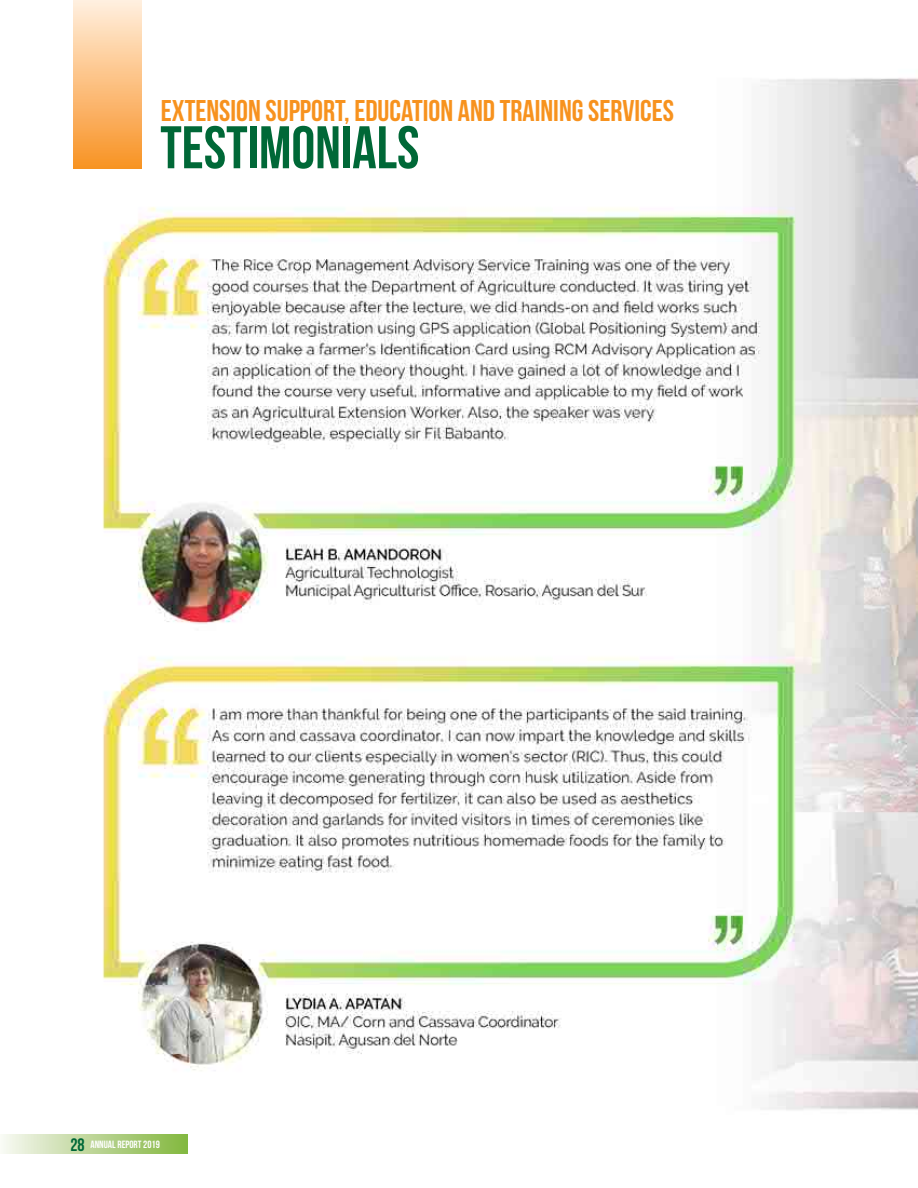
<style>
.page{position:relative;width:918px;height:1188px;background:#fff}
.page>*{position:absolute;margin:0;border:0;box-sizing:border-box;transform-origin:0 0}
.t1{font:60px "Bebas Neue";color:#006837}
.t2{font:30px "Bebas Neue";color:#f7921e}
.t3{font:18px "Bebas Neue";color:#006837}
.t4{font:10.5px "Bebas Neue";color:#fff}
</style>
<div class="page">
<img style="left:73px;top:0;width:845px;height:1154px">
<div style="left:74px;top:0;width:67px;height:168px;background:linear-gradient(to bottom,#ffefdf,#f89326)"></div>
<div style="left:0;top:1134px;width:187px;height:20px;background:linear-gradient(to right,#f8f8f3,#82b63e)"></div>
<p class="t2" style="left:161px;top:94px;width:503px">EXTENSION SUPPORT, EDUCATION AND TRAINING SERVICES</p>
<h1 class="t1" style="left:160px;top:115px;width:237px">TESTIMONIALS</h1>
<p class="t3" style="left:70px;top:1134px;width:16px">28</p>
<p class="t4" style="left:91px;top:1138px;width:71px">ANNUAL REPORT 2019</p>
</div>
